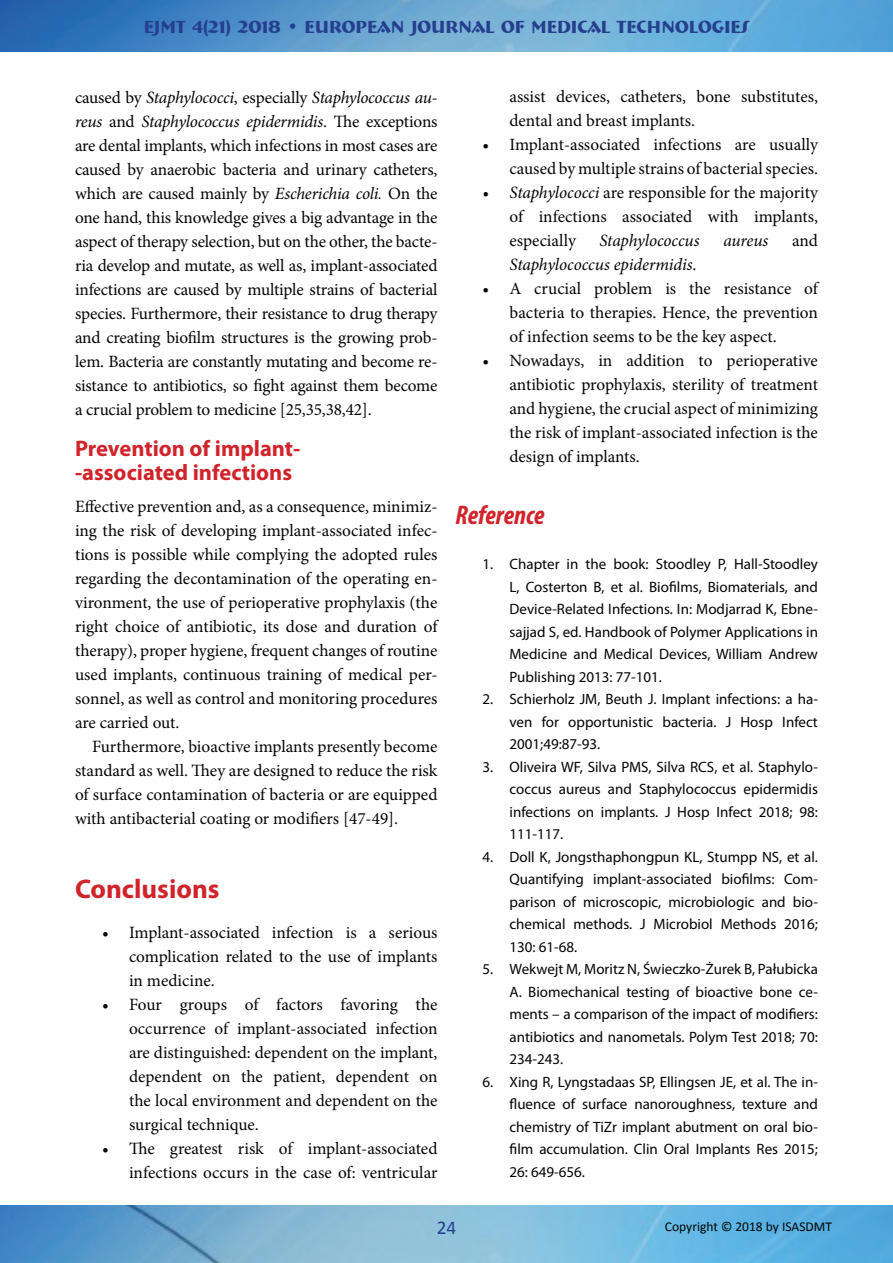
<style>
.page{position:relative;width:893px;height:1263px;background:#fff}
.page>*{position:absolute;margin:0;border:0;box-sizing:border-box;transform-origin:0 0}
.t1{font:700 27px "Myriad Pro";color:#d1232a}
.t2{font:italic 700 condensed 27px "Myriad Pro";color:#d1232a}
.t3{font:700 22.5px/24px "Myriad Pro";color:#d1232a;text-align:center}
.t4{font:19.5px "Calibri";color:#253f8e}
.t5{font:700 18px "Bremen BT";color:#253f8e}
.t6{font:17.25px/24px "Minion Pro";letter-spacing:-.005em;color:#040503;text-align:justify}
.t7{font:italic 17.25px "Minion Pro";letter-spacing:-.005em;color:#040503}
.t8{font:15px/22.5px "Myriad Pro";color:#040503;text-align:justify}
.t9{font:13.5px "Calibri";color:#040503}
.s1{font-style:italic}
.s2{font-style:normal}
</style>
<div class="page">
<img style="left:0;top:0;width:893px;height:52px">
<img style="left:0;top:1205px;width:893px;height:58px">
<p class="t5" style="left:144px;top:15px;width:607px">EJMT 4(21) 2018 • EUROPEAN JOURNAL OF MEDICAL TECHNOLOGIES</p>
<p class="t6" style="left:75px;top:85px;width:364px">caused by <span class="s1">Staphylococci</span>, especially <span class="s1">Staphylococcus au&shy;reus</span> and <span class="s1">Staphylococcus epidermidis</span>. The exceptions are dental implants, which infections in most cases are caused by anaerobic bacteria and urinary catheters, which are caused mainly by <span class="s1">Escherichia coli.</span> On the one hand, this knowledge gives a big advantage in the aspect of therapy selection, but on the other, the bacte&shy;ria develop and mutate, as well as, implant-associated infections are caused by multiple strains of bacterial species. Furthermore, their resistance to drug therapy and creating biofilm structures is the growing prob&shy;lem. Bacteria are constantly mutating and become re&shy;sistance to antibiotics, so fight against them become a crucial problem to medicine [25,35,38,42].</p>
<h2 class="t3" style="left:75px;top:435px;width:226px">Prevention of implant&shy;associated infections</h2>
<p class="t6" style="left:75px;top:495px;width:364px">Effective prevention and, as a consequence, minimiz&shy;ing the risk of developing implant-associated infec&shy;tions is possible while complying the adopted rules regarding the decontamination of the operating en&shy;vironment, the use of perioperative prophylaxis (the right choice of antibiotic, its dose and duration of therapy), proper hygiene, frequent changes of routine used implants, continuous training of medical per&shy;sonnel, as well as control and monitoring procedures are carried out.</p>
<p class="t6" style="left:75px;top:735px;width:364px;text-indent:17px">Furthermore, bioactive implants presently become standard as well. They are designed to reduce the risk of surface contamination of bacteria or are equipped with antibacterial coating or modifiers [47-49].</p>
<h1 class="t1" style="left:75px;top:871px;width:146px">Conclusions</h1>
<p class="t6" style="left:129px;top:921px;width:310px;text-indent:-27px">• Implant-associated infection is a serious complication related to the use of implants in medicine.</p>
<p class="t6" style="left:129px;top:993px;width:310px;text-indent:-27px">• Four groups of factors favoring the occurrence of implant-associated infection are distinguished: dependent on the implant, dependent on the patient, dependent on the local environment and dependent on the surgical technique.</p>
<p class="t6" style="left:102px;top:1137px;width:337px;text-align:right">• The greatest risk of implant-associated infections occurs in the case of: ventricular</p>
<p class="t6" style="left:509px;top:85px;width:310px">assist devices, catheters, bone substitutes, dental and breast implants.</p>
<p class="t6" style="left:482px;top:133px;width:337px;text-align:right">• Implant-associated infections are usually caused by multiple strains of bacterial species.</p>
<p class="t6" style="left:509px;top:181px;width:310px;text-indent:-27px"><span class="s1">• Staphylococci</span> are responsible for the majority of infections associated with implants, especially</p>
<p class="t7" style="left:599px;top:229px;width:102px">Staphylococcus</p>
<p class="t7" style="left:723px;top:229px;width:47px">aureus</p>
<p class="t6" style="left:792px;top:229px;width:27px">and</p>
<p class="t7" style="left:509px;top:253px;width:189px">Staphylococcus epidermidis<span class="s2">.</span></p>
<p class="t6" style="left:509px;top:277px;width:310px;text-indent:-27px">• A crucial problem is the resistance of bacteria to therapies. Hence, the prevention of infection seems to be the key aspect.</p>
<p class="t6" style="left:509px;top:349px;width:310px;text-indent:-27px">• Nowadays, in addition to perioperative antibiotic prophylaxis, sterility of treatment and hygiene, the crucial aspect of minimizing the risk of implant-associated infection is the design of implants.</p>
<h1 class="t2" style="left:455px;top:498px;width:91px">Reference</h1>
<p class="t8" style="left:509px;top:553px;width:310px;text-indent:-27px">1. Chapter in the book: Stoodley P, Hall-Stoodley L, Costerton B, et al. Biofilms, Biomaterials, and Device-Related Infections. In: Modjarrad K, Ebne&shy;sajjad S, ed. Handbook of Polymer Applications in Medicine and Medical Devices, William Andrew Publishing 2013: 77-101.</p>
<p class="t8" style="left:509px;top:688px;width:310px;text-indent:-27px">2. Schierholz JM, Beuth J. Implant infections: a ha&shy;ven for opportunistic bacteria. J Hosp Infect 2001;49:87-93.</p>
<p class="t8" style="left:509px;top:755px;width:310px;text-indent:-27px">3. Oliveira WF, Silva PMS, Silva RCS, et al. Staphylo&shy;coccus aureus and Staphylococcus epidermidis infections on implants. J Hosp Infect 2018; 98:<br>111-117.</p>
<p class="t8" style="left:509px;top:845px;width:310px;text-indent:-27px">4. Doll K, Jongsthaphongpun KL, Stumpp NS, et al.<br>Quantifying implant-associated biofilms: Com&shy;parison of microscopic, microbiologic and bio&shy;chemical methods. J Microbiol Methods 2016; 130: 61-68.</p>
<p class="t8" style="left:509px;top:958px;width:310px;text-indent:-27px">5. Wekwejt M, Moritz N, Świeczko-Żurek B, Pałubicka A. Biomechanical testing of bioactive bone ce&shy;ments – a comparison of the impact of modifiers: antibiotics and nanometals. Polym Test 2018; 70:<br>234-243.</p>
<p class="t8" style="left:509px;top:1070px;width:310px;text-indent:-27px">6. Xing R, Lyngstadaas SP, Ellingsen JE, et al. The in&shy;fluence of surface nanoroughness, texture and chemistry of TiZr implant abutment on oral bio&shy;film accumulation. Clin Oral Implants Res 2015; 26: 649-656.</p>
<p class="t4" style="left:437px;top:1215px;width:21px">24</p>
<p class="t9" style="left:665px;top:1218px;width:169px">Copyright © 2018 by ISASDMT</p>
</div>
